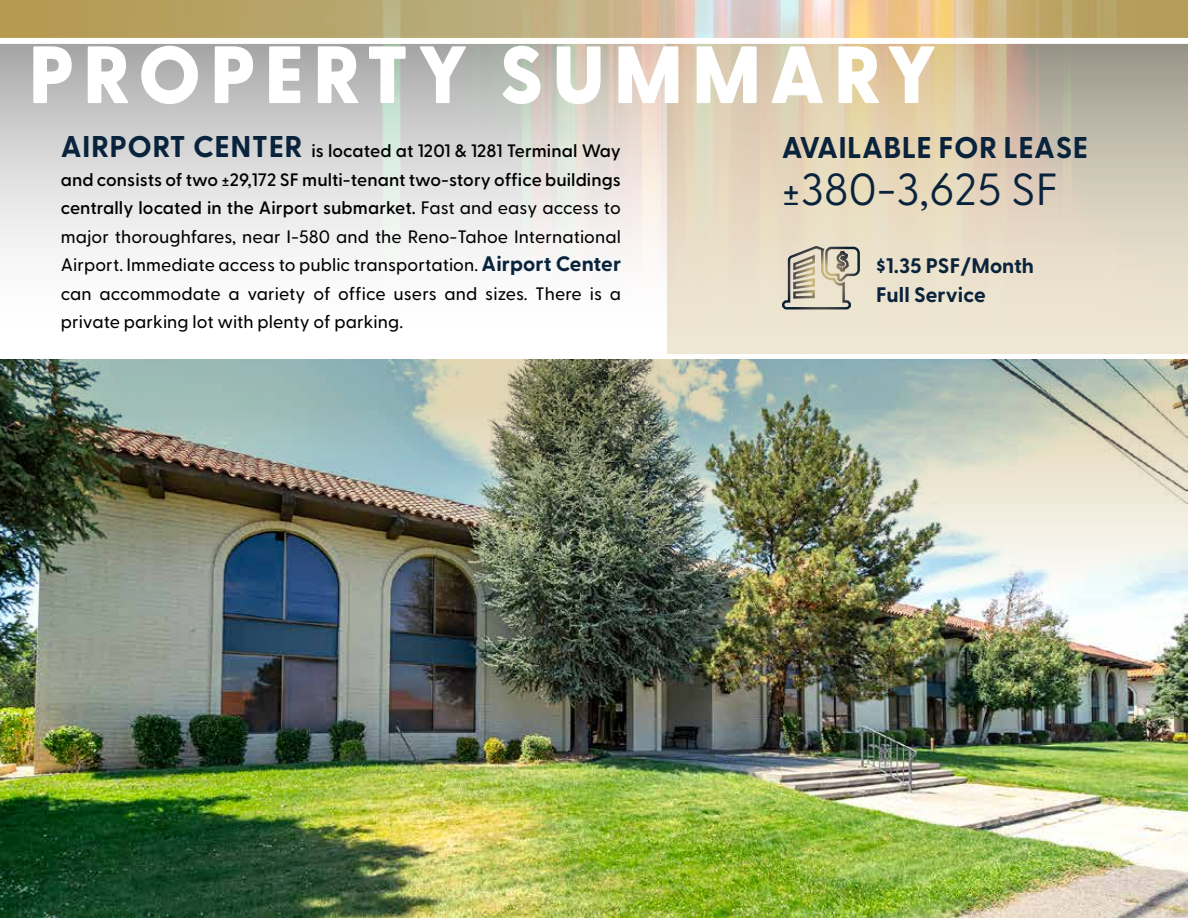
<style>
.page{position:relative;width:1188px;height:918px;background:#fff}
.page>*{position:absolute;margin:0;border:0;box-sizing:border-box;transform-origin:0 0}
.t1{font:800 81px "Greycliff CF";letter-spacing:.11em;color:#fff}
.t2{font:45px "Greycliff CF";letter-spacing:.005em;color:#09233c}
.t3{font:700 30px "Greycliff CF";letter-spacing:.015em;color:#09233c}
.t4{font:700 21px/28.5px "Greycliff CF";letter-spacing:.005em;color:#09233c}
.t5{font:500 18px/28.5px "Greycliff CF";letter-spacing:.005em;color:#000;text-align:justify}
.s1{font-weight:700;font-size:30px;color:#09233c}
.s2{font-weight:600}
.s3{font-weight:700;font-size:21px;color:#09233c}
</style>
<div class="page">
<img style="left:0;top:44px;width:1188px;height:874px">
<svg style="left:0;top:0;width:1188px;height:38px;background:#c7b17f"></svg>
<svg style="left:667px;top:44px;width:521px;height:310px;background:#ded2bb"></svg>
<img style="left:0;top:359px;width:1188px;height:235px">
<svg style="left:782px;top:245px;width:79px;height:66px;background:#c2bba9"></svg>
<h1 class="t1" style="left:28px;top:13px;width:910px">PROPERTY SUMMARY</h1>
<p class="t5" style="left:61px;top:135px;width:562px"><span class="s1">AIRPORT CENTER</span> <span class="s2">is located at 1201 &amp; 1281 Terminal Way and consists of two ±29,172 SF multi-tenant two-story office buildings centrally located in the Airport submarket.</span> Fast and easy access to major thoroughfares, near I-580 and the Reno-Tahoe International Airport. Immediate access to public transportation. <span class="s3">Airport Center </span>can accommodate a variety of office users and sizes. There is a private parking lot with plenty of parking.</p>
<h3 class="t3" style="left:782px;top:124px;width:308px">AVAILABLE FOR LEASE</h3>
<h2 class="t2" style="left:782px;top:156px;width:279px">±380-3,625 SF</h2>
<p class="t4" style="left:876px;top:251px;width:159px">$1.35 PSF/Month<br>Full Service</p>
</div>
